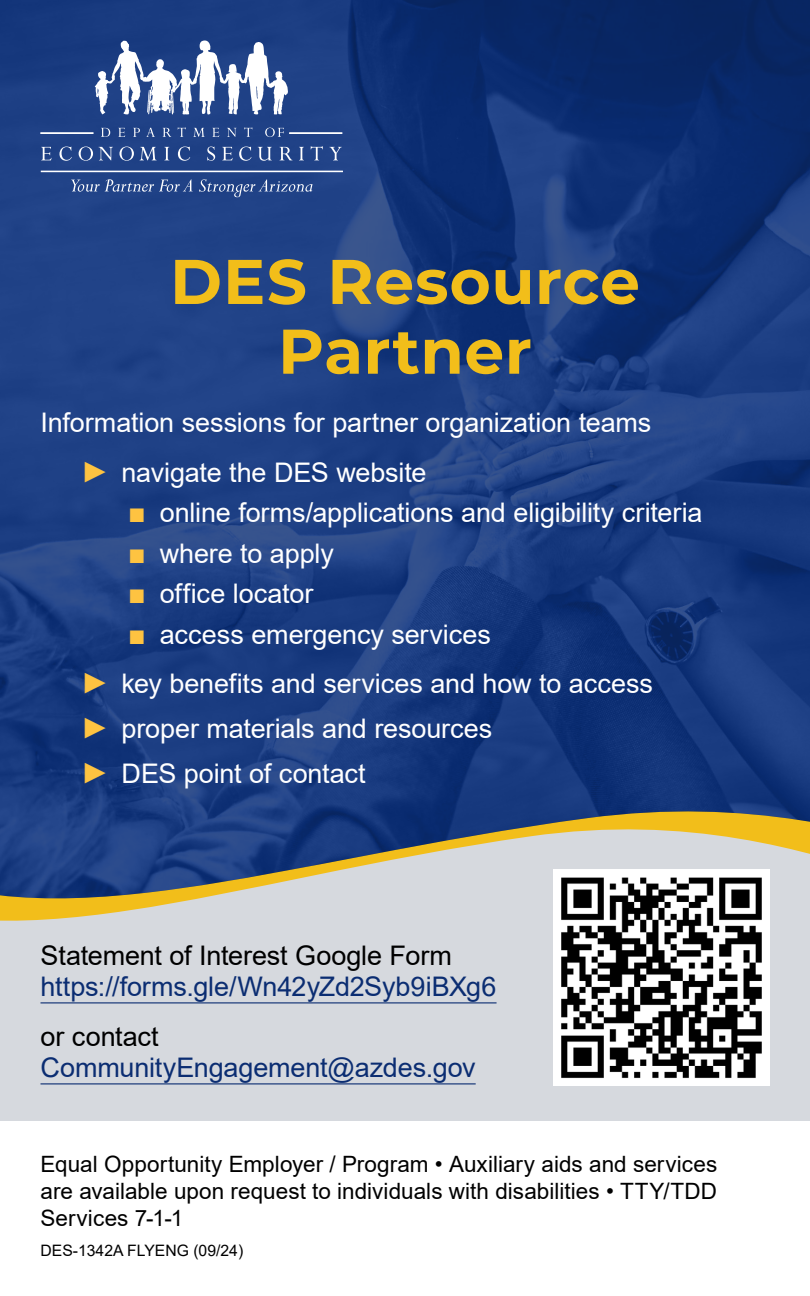
<style>
.page{position:relative;width:810px;height:1296px;background:#fff}
.page>*{position:absolute;margin:0;border:0;box-sizing:border-box;transform-origin:0 0}
.t1{font:700 63px/69.8px "Montserrat";letter-spacing:.01em;color:#f2be1a;text-align:center}
.t2{font:27px/49.5px "Arial";letter-spacing:-.005em;color:#fff}
.t3{font:27px "Arial";letter-spacing:-.005em;color:#0b2d72}
.t4{font:27px "Arial";letter-spacing:-.005em;color:#000}
.t5{font:22.5px/27px "Arial";letter-spacing:.005em;color:#000;text-align:justify}
.t6{font:15.75px "Arial";color:#000}
.s1{font-weight:700;font-size:29.25px;color:#fec341}
</style>
<div class="page">
<div style="left:0;top:783px;width:810px;height:338px;background:#d6d9de"></div>
<img style="left:0;top:0;width:810px;height:901px">
<hr style="left:40px;top:1002px;width:457px;height:1px;background:#0b2d72">
<hr style="left:40px;top:1083px;width:436px;height:1px;background:#0b2d72">
<svg style="left:41px;top:147px;width:11px;height:13px"></svg>
<svg style="left:59px;top:147px;width:13px;height:14px"></svg>
<svg style="left:79px;top:147px;width:14px;height:14px"></svg>
<svg style="left:99px;top:147px;width:14px;height:13px"></svg>
<svg style="left:119px;top:147px;width:15px;height:14px"></svg>
<svg style="left:140px;top:147px;width:17px;height:13px"></svg>
<svg style="left:164px;top:147px;width:5px;height:13px"></svg>
<svg style="left:178px;top:147px;width:12px;height:14px"></svg>
<svg style="left:207px;top:147px;width:8px;height:14px"></svg>
<svg style="left:222px;top:147px;width:11px;height:13px"></svg>
<svg style="left:239px;top:147px;width:12px;height:14px"></svg>
<svg style="left:258px;top:147px;width:14px;height:14px"></svg>
<svg style="left:280px;top:147px;width:12px;height:13px"></svg>
<svg style="left:299px;top:147px;width:5px;height:13px"></svg>
<svg style="left:311px;top:146px;width:12px;height:14px"></svg>
<svg style="left:329px;top:147px;width:13px;height:13px"></svg>
<svg style="left:101px;top:128px;width:9px;height:9px"></svg>
<svg style="left:118px;top:128px;width:7px;height:9px"></svg>
<svg style="left:133px;top:128px;width:7px;height:9px"></svg>
<svg style="left:146px;top:128px;width:9px;height:9px"></svg>
<svg style="left:163px;top:128px;width:8px;height:9px"></svg>
<svg style="left:178px;top:128px;width:8px;height:9px"></svg>
<svg style="left:193px;top:128px;width:12px;height:9px"></svg>
<svg style="left:212px;top:128px;width:7px;height:9px"></svg>
<svg style="left:227px;top:128px;width:10px;height:9px"></svg>
<svg style="left:244px;top:128px;width:8px;height:9px"></svg>
<svg style="left:265px;top:128px;width:19px;height:9px"></svg>
<svg style="left:95px;top:40px;width:193px;height:75px"></svg>
<svg style="left:71px;top:179px;width:122px;height:13px;background:#48649c"></svg>
<svg style="left:199px;top:179px;width:114px;height:18px;background:#3d5a96"></svg>
<img style="left:554px;top:869px;width:216px;height:216px">
<h1 class="t1" style="left:170px;top:244px;width:471px">DES Resource<br>Partner</h1>
<p class="t2" style="left:81px;top:398px;width:572px;text-indent:-40px">Information sessions for partner organization teams <span class="s1">►</span> navigate the DES website</p>
<p class="t2" style="left:128px;top:488px;width:576px"><span class="s1">■</span> online forms/applications and eligibility criteria</p>
<p class="t2" style="left:128px;top:528px;width:207px"><span class="s1">■</span> where to apply</p>
<p class="t2" style="left:128px;top:569px;width:187px"><span class="s1">■</span> office locator</p>
<p class="t2" style="left:81px;top:609px;width:574px;text-indent:47px"><span class="s1">■</span> access emergency services<br><span class="s1">►</span> key benefits and services and how to access</p>
<p class="t2" style="left:81px;top:706px;width:413px;line-height:45px"><span class="s1">►</span> proper materials and resources <span class="s1">►</span> DES point of contact</p>
<p class="t4" style="left:40px;top:937px;width:413px">Statement of Interest Google Form</p>
<p class="t3" style="left:40px;top:968px;width:458px">https://forms.gle/Wn42yZd2Syb9iBXg6</p>
<p class="t4" style="left:40px;top:1018px;width:120px">or contact</p>
<p class="t3" style="left:40px;top:1049px;width:437px">CommunityEngagement@azdes.gov</p>
<p class="t5" style="left:40px;top:1151px;width:678px">Equal Opportunity Employer / Program • Auxiliary aids and services are available upon request to individuals with disabilities • TTY/TDD Services 7-1-1</p>
<p class="t6" style="left:40px;top:1239px;width:204px">DES-1342A FLYENG (09/24)</p>
</div>
